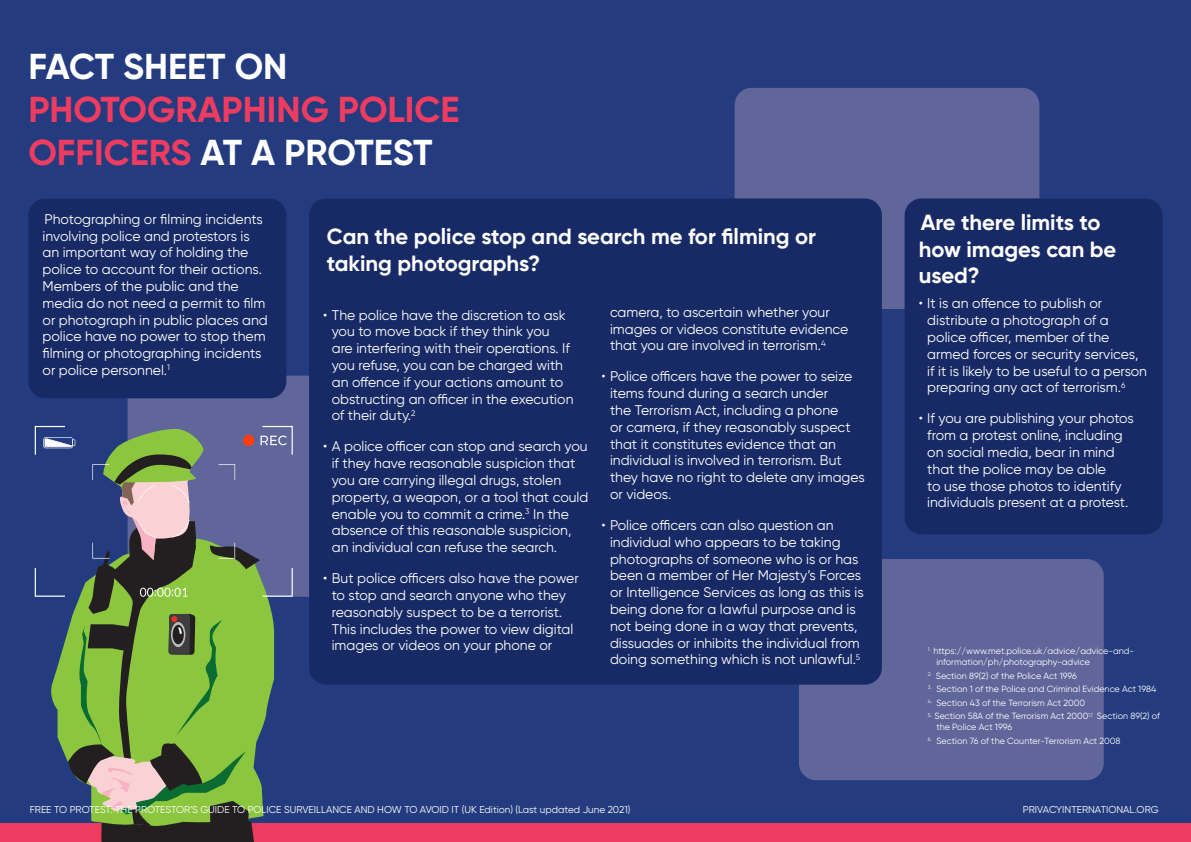
<style>
.page{position:relative;width:1191px;height:842px;background:#243c7f}
.page>*{position:absolute;margin:0;border:0;box-sizing:border-box;transform-origin:0 0}
.Headings{font:700 36px/43.2px "Gilroy";color:#ee3b60}
.Sub_Headings{font:700 22px/26.4px "Gilroy";color:#fff}
.Bullet_Points{font:14px/16.8px "Gilroy";color:#fff}
.Footnotes{font:10px "Gilroy";color:#fff}
.Footnotes-2{font:9px/10.8px "Gilroy";color:#fff}
.s1{color:#fff}
</style>
<div class="page">
<div style="left:128px;top:376px;width:304px;height:221px;background:#60659a;border-radius:17px"></div>
<div style="left:799px;top:559px;width:304px;height:221px;background:#60659a;border-radius:17px"></div>
<div style="left:734px;top:88px;width:305px;height:221px;background:#60659a;border-radius:17px"></div>
<div style="left:28px;top:198px;width:258px;height:200px;background:#182a65;border-radius:17px"></div>
<div style="left:904px;top:198px;width:258px;height:336px;background:#182a65;border-radius:17px"></div>
<div style="left:309px;top:198px;width:573px;height:487px;background:#182a65;border-radius:17px"></div>
<div style="left:0;top:823px;width:1191px;height:19px;background:#ee3b60"></div>
<svg style="left:35px;top:426px;width:258px;height:416px"></svg>
<p class="Headings" style="left:28px;top:44px;width:433px"><span class="s1">FACT SHEET ON<br></span>PHOTOGRAPHING POLICE<br>OFFICERS <span class="s1">AT A PROTEST</span></p>
<p class="Bullet_Points" style="left:43px;top:210px;width:227px">Photographing or filming incidents involving police and protestors is an important way of holding the police to account for their actions.<br>Members of the public and the media do not need a permit to film or photograph in public places and police have no power to stop them filming or photographing incidents or police personnel.<sup>1</sup></p>
<p class="Sub_Headings" style="left:327px;top:223px;width:491px">Can the police stop and search me for filming or taking photographs?</p>
<p class="Bullet_Points" style="left:332px;top:306px;width:243px;text-indent:-9px">• The police have the discretion to ask you to move back if they think you are interfering with their operations. If you refuse, you can be charged with an offence if your actions amount to obstructing an officer in the execution of their duty.<sup>2</sup></p>
<p class="Bullet_Points" style="left:332px;top:438px;width:258px;text-indent:-9px">• A police officer can stop and search you if they have reasonable suspicion that you are carrying illegal drugs, stolen property, a weapon, or a tool that could enable you to commit a crime.<sup>3</sup> In the absence of this reasonable suspicion, an individual can refuse the search.</p>
<p class="Bullet_Points" style="left:332px;top:570px;width:248px;text-indent:-9px">• But police officers also have the power to stop and search anyone who they reasonably suspect to be a terrorist.<br>This includes the power to view digital images or videos on your phone or</p>
<p class="Bullet_Points" style="left:610px;top:303px;width:240px">camera, to ascertain whether your images or videos constitute evidence that you are involved in terrorism.<sup>4</sup></p>
<p class="Bullet_Points" style="left:610px;top:368px;width:256px;text-indent:-9px">• Police officers have the power to seize items found during a search under<br>the Terrorism Act, including a phone<br>or camera, if they reasonably suspect that it constitutes evidence that an individual is involved in terrorism. But they have no right to delete any images or videos.</p>
<p class="Bullet_Points" style="left:610px;top:516px;width:255px;text-indent:-9px">• Police officers can also question an individual who appears to be taking photographs of someone who is or has been a member of Her Majesty’s Forces or Intelligence Services as long as this is being done for a lawful purpose and is not being done in a way that prevents, dissuades or inhibits the individual from doing something which is not unlawful.<sup>5</sup></p>
<p class="Sub_Headings" style="left:918px;top:209px;width:199px">Are there limits to how images can be used?</p>
<p class="Bullet_Points" style="left:927px;top:295px;width:221px;text-indent:-9px">• It is an offence to publish or distribute a photograph of a police officer, member of the armed forces or security services, if it is likely to be useful to a person preparing any act of terrorism.<sup>6</sup></p>
<p class="Bullet_Points" style="left:927px;top:410px;width:208px;text-indent:-9px">• If you are publishing your photos from a protest online, including on social media, bear in mind that the police may be able<br>to use those photos to identify individuals present at a protest.</p>
<p class="Footnotes-2" style="left:936px;top:645px;width:199px;text-indent:-9px"><sup>1.</sup> https://www.met.police.uk/advice/advice-and&shy;information/ph/photography-advice</p>
<p class="Footnotes-2" style="left:927px;top:670px;width:151px"><sup>2.</sup> Section 89(2) of the Police Act 1996</p>
<p class="Footnotes-2" style="left:927px;top:683px;width:230px"><sup>3.</sup> Section 1 of the Police and Criminal Evidence Act 1984</p>
<p class="Footnotes-2" style="left:927px;top:697px;width:159px"><sup>4.</sup> Section 43 of the Terrorism Act 2000</p>
<p class="Footnotes-2" style="left:936px;top:711px;width:225px;text-indent:-9px"><sup>5.</sup> Section 58A of the Terrorism Act 2000<sup>17.</sup> Section 89(2) of the Police Act 1996</p>
<p class="Footnotes-2" style="left:927px;top:735px;width:194px"><sup>6.</sup> Section 76 of the Counter-Terrorism Act 2008</p>
<p class="Footnotes" style="left:30px;top:803px;width:602px">FREE TO PROTEST: THE PROTESTOR’S GUIDE TO POLICE SURVEILLANCE AND HOW TO AVOID IT (UK Edition) (Last updated June 2021)</p>
<p class="Footnotes" style="left:1023px;top:803px;width:137px">PRIVACYINTERNATIONAL.ORG</p>
</div>
